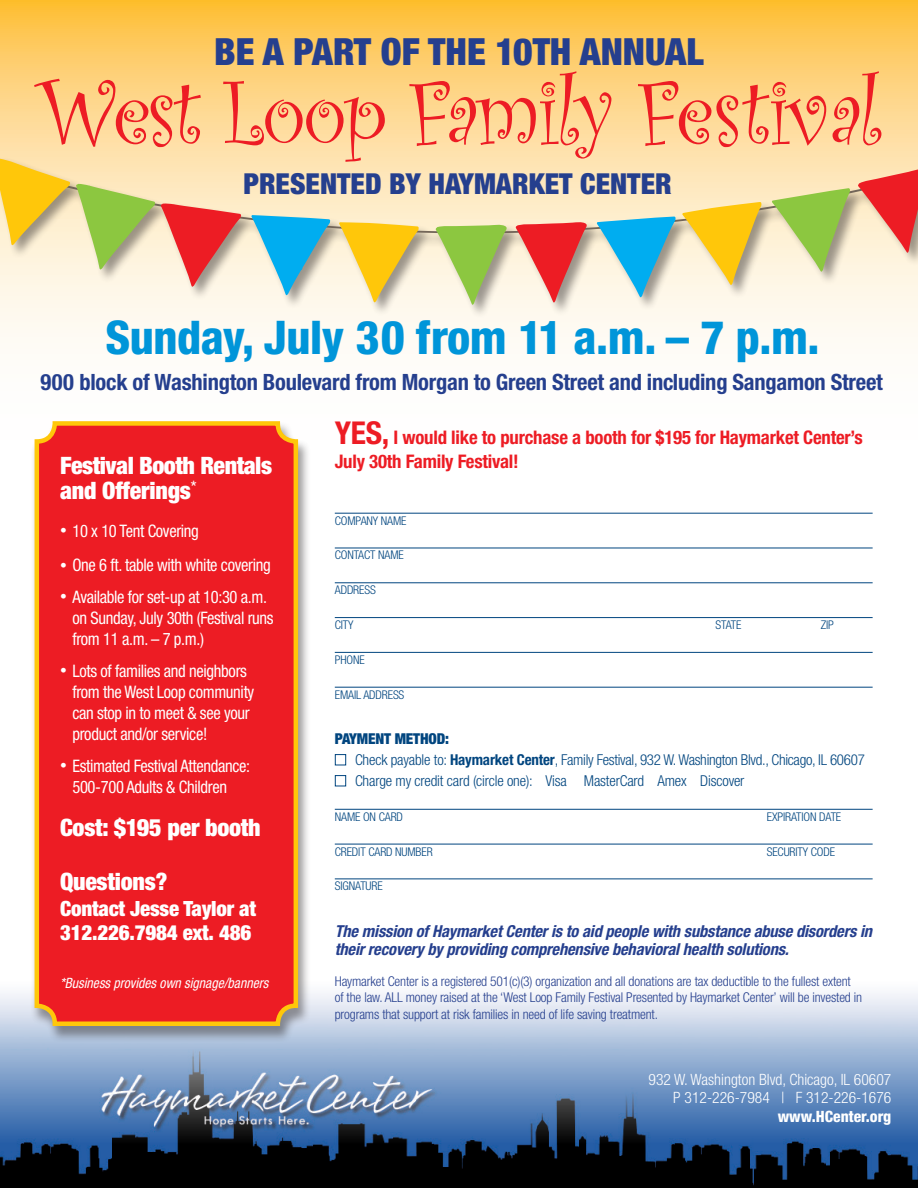
<style>
.page{position:relative;width:918px;height:1188px;background:#fff}
.page>*{position:absolute;margin:0;border:0;box-sizing:border-box;transform-origin:0 0}
.t1{font:96.15px "Curlz";letter-spacing:-.03em;color:#ed1c24;scale:.95 1}
.t2{font:800 condensed 46.5px "Helvetica Neue LT Std";letter-spacing:-.01em;color:#0095d9}
.t3{font:900 condensed 37.5px "Helvetica Neue LT Std";color:#253f8e}
.t4{font:900 condensed 28.95px "Helvetica Neue LT Std";color:#253f8e}
.t5{font:900 condensed 24px/25.5px "Helvetica Neue LT Std";letter-spacing:-.01em;color:#fff}
.t6{font:700 condensed 22.5px "Helvetica Neue LT Std";letter-spacing:-.01em;color:#253f8e}
.t7{font:900 condensed 21px/24px "Helvetica Neue LT Std";letter-spacing:-.01em;color:#fff}
.t8{font:700 condensed 18.75px/24px "Helvetica Neue LT Std";letter-spacing:-.01em;color:#ed1c24}
.t9{font:condensed 17.25px/21px "Helvetica Neue LT Std";letter-spacing:-.02em;color:#fff;scale:.96 1}
.t10{font:italic 700 condensed 16.5px/18px "Helvetica Neue LT Std";letter-spacing:-.01em;color:#253f8e}
.t11{font:300 condensed 15.6px/18.3px "Helvetica Neue LT Std";color:#fff;text-align:right}
.t12{font:800 condensed 15.6px "Helvetica Neue LT Std";color:#fff}
.t13{font:300 condensed 15px/21px "Helvetica Neue LT Std";letter-spacing:-.01em;color:#01457f}
.t14{font:italic condensed 14.25px "Helvetica Neue LT Std";color:#fff;scale:.96 1}
.t15{font:300 condensed 13.5px/16.5px "Helvetica Neue LT Std";letter-spacing:-.01em;color:#253f8e}
.t16{font:300 condensed 12px "Helvetica Neue LT Std";letter-spacing:-.01em;color:#01457f}
.s1{font-size:13.5px}
.s2{font-size:31.5px}
.s3{font-weight:900}
.s4{font-weight:700}
</style>
<div class="page">
<svg style="left:0;top:0;width:918px;height:343px"></svg>
<img style="left:0;top:992px;width:918px;height:196px">
<div style="left:0;top:157px;width:918px;height:162px;background:#231f20;opacity:.45"></div>
<svg style="left:242px;top:163px;width:676px;height:91px;fill:#fee8c1"></svg>
<svg style="left:514px;top:222px;width:73px;height:82px"></svg>
<svg style="left:858px;top:168px;width:60px;height:86px"></svg>
<svg style="left:435px;top:224px;width:72px;height:82px"></svg>
<svg style="left:339px;top:222px;width:81px;height:82px"></svg>
<svg style="left:682px;top:202px;width:80px;height:85px"></svg>
<svg style="left:251px;top:215px;width:80px;height:82px"></svg>
<svg style="left:597px;top:216px;width:79px;height:83px"></svg>
<svg style="left:772px;top:188px;width:79px;height:85px"></svg>
<svg style="left:0;top:158px;width:242px;height:130px"></svg>
<div style="left:31px;top:421px;width:279px;height:621px;background:#231f20;opacity:.45"></div>
<div style="left:37px;top:423px;width:259px;height:601px;background:#ed1c24;border-radius:18px"></div>
<div style="left:35px;top:421px;width:263px;height:605px;border:4px solid #ffc70a;border-radius:18px"></div>
<hr style="left:335px;top:513px;width:538px;height:1px;background:#01457f">
<hr style="left:335px;top:548px;width:538px;height:1px;background:#01457f">
<hr style="left:335px;top:582px;width:538px;height:1px;background:#01457f">
<hr style="left:335px;top:617px;width:538px;height:1px;background:#01457f">
<hr style="left:335px;top:652px;width:538px;height:1px;background:#01457f">
<hr style="left:335px;top:687px;width:538px;height:1px;background:#01457f">
<hr style="left:335px;top:809px;width:538px;height:1px;background:#01457f">
<hr style="left:335px;top:844px;width:538px;height:1px;background:#01457f">
<hr style="left:335px;top:879px;width:538px;height:1px;background:#01457f">
<div style="left:335px;top:754px;width:11px;height:11px;border:1px solid #01457f"></div>
<div style="left:335px;top:775px;width:11px;height:11px;border:1px solid #01457f"></div>
<h3 class="t3" style="left:214px;top:29px;width:491px">BE A PART OF THE 10TH ANNUAL</h3>
<h1 class="t1" style="left:37px;top:44px;width:890px">West Loop Family Festival</h1>
<h3 class="t4" style="left:243px;top:166px;width:430px">PRESENTED BY HAYMARKET CENTER</h3>
<h2 class="t2" style="left:105px;top:309px;width:716px">Sunday, July 30 from 11 a.m. – 7 p.m.</h2>
<h3 class="t6" style="left:40px;top:369px;width:844px">900 block of Washington Boulevard from Morgan to Green Street and including Sangamon Street</h3>
<h3 class="t5" style="left:60px;top:452px;width:214px">Festival Booth Rentals and Offerings<sup>*</sup></h3>
<p class="t9" style="left:60px;top:520px;width:146px"><span class="s1">•</span> 10 x 10 Tent Covering</p>
<p class="t9" style="left:60px;top:554px;width:221px"><span class="s1">•</span> One 6 ft. table with white covering</p>
<p class="t9" style="left:72px;top:586px;width:211px;text-indent:-12px"><span class="s1">•</span> Available for set-up at 10:30 a.m. on Sunday, July 30th (Festival runs from 11 a.m. – 7 p.m.)</p>
<p class="t9" style="left:72px;top:660px;width:191px;text-indent:-12px"><span class="s1">•</span> Lots of families and neighbors from the West Loop community can stop in to meet &amp; see your product and/or service!</p>
<p class="t9" style="left:72px;top:755px;width:187px;text-indent:-12px"><span class="s1">•</span> Estimated Festival Attendance:<br>500-700 Adults &amp; Children</p>
<h3 class="t5" style="left:60px;top:815px;width:202px">Cost: $195 per booth</h3>
<h3 class="t5" style="left:60px;top:869px;width:109px">Questions?</h3>
<p class="t7" style="left:60px;top:896px;width:198px">Contact Jesse Taylor at<br>312.226.7984 ext. 486</p>
<p class="t14" style="left:60px;top:975px;width:219px">*Business provides own signage/banners</p>
<p class="t8" style="left:335px;top:425px;width:530px"><span class="s2">YES,</span> I would like to purchase a booth for $195 for Haymarket Center’s<br>July 30th Family Festival!</p>
<p class="t16" style="left:335px;top:514px;width:73px">COMPANY NAME</p>
<p class="t16" style="left:335px;top:548px;width:71px">CONTACT NAME</p>
<p class="t16" style="left:335px;top:583px;width:43px">ADDRESS</p>
<p class="t16" style="left:335px;top:618px;width:20px">CITY</p>
<p class="t16" style="left:716px;top:618px;width:27px">STATE</p>
<p class="t16" style="left:821px;top:618px;width:15px">ZIP</p>
<p class="t16" style="left:335px;top:653px;width:31px">PHONE</p>
<p class="t16" style="left:335px;top:688px;width:71px">EMAIL ADDRESS</p>
<p class="t13" style="left:355px;top:728px;width:511px;text-indent:-20px"><span class="s3">PAYMENT METHOD:<br></span>Check payable to: <span class="s4">Haymarket Center</span>, Family Festival, 932 W. Washington Blvd., Chicago, IL 60607<br>Charge my credit card (circle one): Visa MasterCard Amex Discover</p>
<p class="t16" style="left:335px;top:810px;width:70px">NAME ON CARD</p>
<p class="t16" style="left:767px;top:810px;width:76px">EXPIRATION DATE</p>
<p class="t16" style="left:335px;top:844px;width:99px">CREDIT CARD NUMBER</p>
<p class="t16" style="left:767px;top:844px;width:70px">SECURITY CODE</p>
<p class="t16" style="left:335px;top:879px;width:49px">SIGNATURE</p>
<p class="t10" style="left:335px;top:922px;width:539px">The mission of Haymarket Center is to aid people with substance abuse disorders in their recovery by providing comprehensive behavioral health solutions.</p>
<p class="t15" style="left:335px;top:973px;width:529px">Haymarket Center is a registered 501(c)(3) organization and all donations are tax deductible to the fullest extent of the law. ALL money raised at the ‘West Loop Family Festival Presented by Haymarket Center’ will be invested in programs that support at risk families in need of life saving treatment.</p>
<p class="t11" style="left:649px;top:1070px;width:244px">932 W. Washington Blvd, Chicago, IL 60607<br>P 312-226-7984 | F 312-226-1676</p>
<p class="t12" style="left:778px;top:1107px;width:115px">www.HCenter.org</p>
</div>
